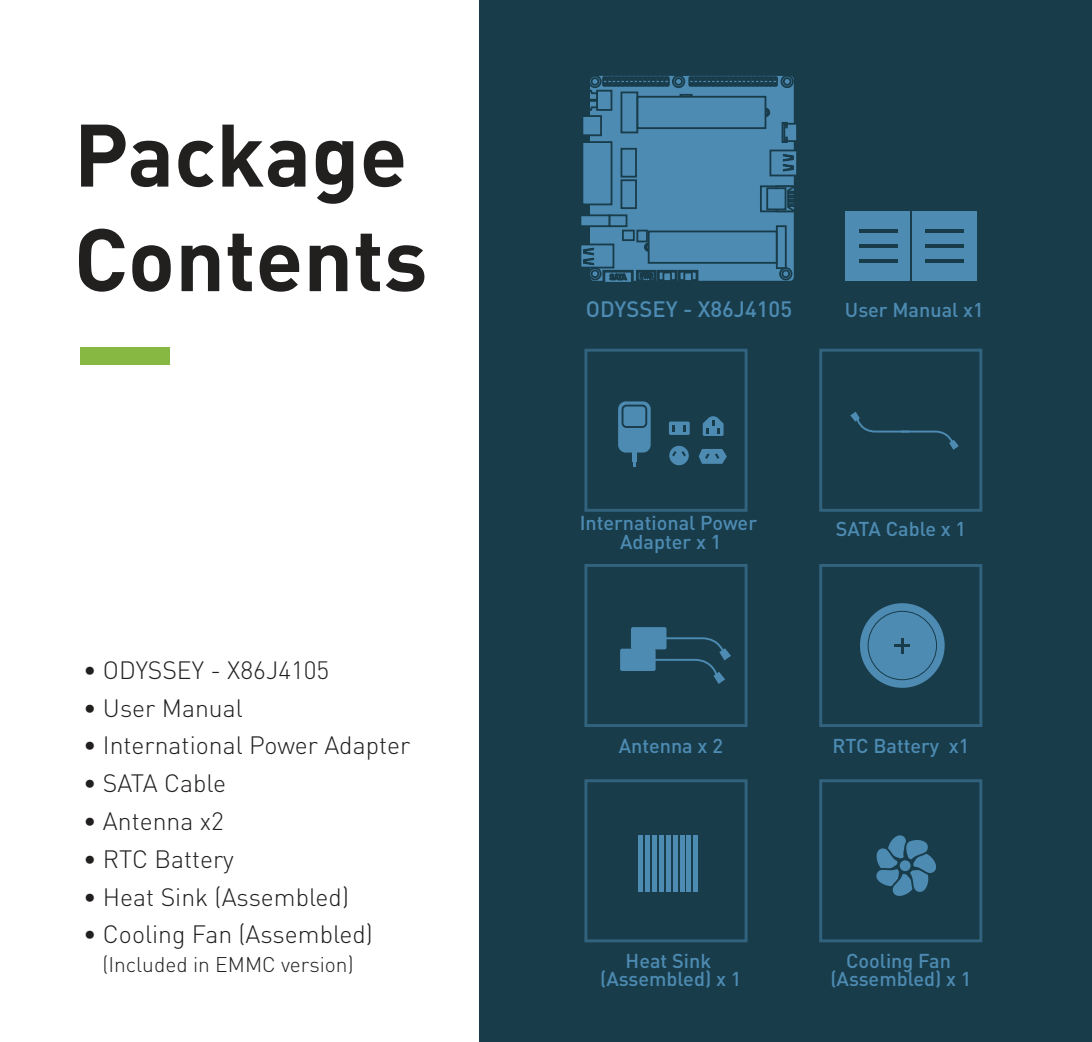
<style>
.page{position:relative;width:1092px;height:1042px;background:#fff}
.page>*{position:absolute;margin:0;border:0;box-sizing:border-box;transform-origin:0 0}
.t1{font:700 87.15px/104.6px "DIN Pro";color:#221f1f}
.t2{font:300 24.85px "DIN Pro";color:#221f1f}
.t3{font:500 22.05px "DIN";color:#4d8bb2}
.t4{font:300 21px "DIN Pro";color:#221f1f}
.t5{font:500 19.95px/18.9px "DIN";color:#4d8bb2;text-align:center}
</style>
<div class="page">
<div style="left:80px;top:347px;width:90px;height:18px;background:#87b942"></div>
<div style="left:479px;top:0;width:612px;height:1042px;background:#193c4b"></div>
<div style="left:631px;top:627px;width:35px;height:22px;background:#4d8bb2;border-radius:2px"></div>
<div style="left:620px;top:649px;width:35px;height:22px;background:#4d8bb2;border-radius:2px"></div>
<svg style="left:654px;top:636px;width:77px;height:48px"></svg>
<svg style="left:850px;top:412px;width:108px;height:38px"></svg>
<div style="left:618px;top:401px;width:32px;height:51px;background:#4d8bb2;border-radius:8px"></div>
<div style="left:621px;top:405px;width:26px;height:23px;border:2px solid #193c4b;border-radius:4px"></div>
<hr style="left:632px;top:451px;width:4px;height:10px;background:#4d8bb2">
<div style="left:669px;top:421px;width:20px;height:14px;background:#4d8bb2;border-radius:2px"></div>
<svg style="left:672px;top:425px;width:2px;height:6px"></svg>
<svg style="left:683px;top:425px;width:2px;height:6px"></svg>
<svg style="left:702px;top:423px;width:21px;height:13px"></svg>
<svg style="left:703px;top:416px;width:20px;height:17px"></svg>
<div style="left:669px;top:446px;width:19px;height:19px;background:#4d8bb2;border-radius:50%"></div>
<svg style="left:672px;top:451px;width:14px;height:5px"></svg>
<svg style="left:698px;top:449px;width:28px;height:15px"></svg>
<div style="left:638px;top:835px;width:5px;height:56px;background:#4d8bb2"></div>
<div style="left:645px;top:835px;width:5px;height:56px;background:#4d8bb2"></div>
<div style="left:652px;top:835px;width:5px;height:56px;background:#4d8bb2"></div>
<div style="left:659px;top:835px;width:5px;height:56px;background:#4d8bb2"></div>
<div style="left:665px;top:835px;width:5px;height:56px;background:#4d8bb2"></div>
<div style="left:672px;top:835px;width:5px;height:56px;background:#4d8bb2"></div>
<div style="left:679px;top:835px;width:5px;height:56px;background:#4d8bb2"></div>
<div style="left:686px;top:835px;width:5px;height:56px;background:#4d8bb2"></div>
<div style="left:693px;top:835px;width:5px;height:56px;background:#4d8bb2"></div>
<svg style="left:876px;top:835px;width:60px;height:61px"></svg>
<div style="left:898px;top:859px;width:13px;height:13px;background:#4d8bb2;border-radius:50%"></div>
<div style="left:897px;top:858px;width:15px;height:15px;border:2px solid #193c4b;border-radius:50%"></div>
<div style="left:589px;top:75px;width:205px;height:207px;background:#4d8bb2;border-radius:5px"></div>
<div style="left:581px;top:115px;width:21px;height:21px;background:#4d8bb2;border:2px solid #193c4b"></div>
<svg style="left:620px;top:130px;width:18px;height:3px"></svg>
<svg style="left:781px;top:130px;width:4px;height:13px"></svg>
<div style="left:783px;top:123px;width:14px;height:19px;background:#4d8bb2;border:2px solid #193c4b"></div>
<svg style="left:785px;top:137px;width:2px;height:6px"></svg>
<div style="left:581px;top:141px;width:31px;height:64px;background:#4d8bb2;border:2px solid #193c4b"></div>
<div style="left:620px;top:148px;width:17px;height:30px;background:#4d8bb2;border:2px solid #193c4b"></div>
<div style="left:769px;top:150px;width:29px;height:26px;background:#4d8bb2;border:2px solid #193c4b"></div>
<div style="left:760px;top:185px;width:35px;height:27px;background:#4d8bb2;border:2px solid #193c4b"></div>
<svg style="left:775px;top:185px;width:11px;height:27px"></svg>
<svg style="left:786px;top:183px;width:9px;height:31px"></svg>
<div style="left:766px;top:187px;width:20px;height:23px;background:#4d8bb2;border:2px solid #193c4b"></div>
<div style="left:775px;top:225px;width:11px;height:44px;background:#4d8bb2;border:2px solid #193c4b"></div>
<div style="left:620px;top:179px;width:17px;height:30px;background:#4d8bb2;border:2px solid #193c4b"></div>
<div style="left:636px;top:270px;width:20px;height:12px;background:#193c4b"></div>
<svg style="left:656px;top:270px;width:21px;height:12px"></svg>
<div style="left:657px;top:271px;width:19px;height:10px;background:#4d8bb2;border:2px solid #193c4b"></div>
<div style="left:662px;top:272px;width:10px;height:10px;background:#4d8bb2;border:2px solid #193c4b"></div>
<svg style="left:677px;top:270px;width:21px;height:12px"></svg>
<svg style="left:678px;top:271px;width:19px;height:10px"></svg>
<div style="left:683px;top:272px;width:9px;height:10px;background:#4d8bb2;border:2px solid #193c4b"></div>
<div style="left:622px;top:230px;width:12px;height:11px;background:#4d8bb2;border:2px solid #193c4b"></div>
<div style="left:636px;top:230px;width:11px;height:12px;background:#4d8bb2;border:2px solid #193c4b"></div>
<div style="left:579px;top:214px;width:31px;height:13px;background:#4d8bb2;border:2px solid #193c4b"></div>
<div style="left:579px;top:243px;width:35px;height:25px;background:#4d8bb2;border:2px solid #193c4b"></div>
<div style="left:602px;top:270px;width:31px;height:15px;background:#193c4b"></div>
<div style="left:603px;top:271px;width:29px;height:13px;background:#4d8bb2;border:2px solid #193c4b"></div>
<div style="left:608px;top:214px;width:19px;height:13px;background:#4d8bb2;border:2px solid #193c4b"></div>
<svg style="left:778px;top:266px;width:15px;height:15px"></svg>
<div style="left:644px;top:242px;width:9px;height:10px;border:2px solid #193c4b;border-radius:50%"></div>
<svg style="left:782px;top:154px;width:12px;height:18px"></svg>
<svg style="left:587px;top:75px;width:207px;height:55px"></svg>
<div style="left:636px;top:96px;width:130px;height:33px;background:#4d8bb2;border:2px solid #193c4b"></div>
<div style="left:647px;top:230px;width:130px;height:34px;background:#4d8bb2;border:2px solid #193c4b"></div>
<svg style="left:638px;top:269px;width:17px;height:13px"></svg>
<svg style="left:582px;top:247px;width:46px;height:35px"></svg>
<div style="left:584px;top:349px;width:163px;height:163px;border:3px solid #4d8bb2"></div>
<div style="left:819px;top:349px;width:163px;height:163px;border:3px solid #4d8bb2"></div>
<div style="left:584px;top:564px;width:163px;height:163px;border:3px solid #4d8bb2"></div>
<div style="left:819px;top:564px;width:163px;height:163px;border:3px solid #4d8bb2"></div>
<div style="left:584px;top:779px;width:163px;height:163px;border:3px solid #4d8bb2"></div>
<div style="left:819px;top:779px;width:163px;height:163px;border:3px solid #4d8bb2"></div>
<div style="left:845px;top:211px;width:65px;height:70px;background:#4d8bb2"></div>
<div style="left:912px;top:211px;width:65px;height:70px;background:#4d8bb2"></div>
<hr style="left:858px;top:230px;width:39px;height:3px;background:#193c4b">
<hr style="left:858px;top:244px;width:39px;height:4px;background:#193c4b">
<hr style="left:858px;top:259px;width:39px;height:4px;background:#193c4b">
<hr style="left:925px;top:230px;width:38px;height:3px;background:#193c4b">
<hr style="left:925px;top:244px;width:38px;height:4px;background:#193c4b">
<hr style="left:925px;top:259px;width:38px;height:4px;background:#193c4b">
<div style="left:859px;top:603px;width:85px;height:85px;background:#4d8bb2;border-radius:50%"></div>
<div style="left:867px;top:611px;width:69px;height:69px;border:1px solid #193c4b;border-radius:50%"></div>
<hr style="left:894px;top:644px;width:16px;height:3px;background:#193c4b">
<hr style="left:900px;top:637px;width:3px;height:16px;background:#193c4b">
<h1 class="t1" style="left:74px;top:111px;width:355px">Package<br>Contents</h1>
<p class="t2" style="left:83px;top:659px;width:248px">• ODYSSEY - X86J4105</p>
<p class="t2" style="left:83px;top:696px;width:161px">• User Manual</p>
<p class="t2" style="left:83px;top:734px;width:328px">• International Power Adapter</p>
<p class="t2" style="left:83px;top:772px;width:144px">• SATA Cable</p>
<p class="t2" style="left:83px;top:810px;width:142px">• Antenna x2</p>
<p class="t2" style="left:83px;top:848px;width:152px">• RTC Battery</p>
<p class="t2" style="left:83px;top:885px;width:267px">• Heat Sink (Assembled)</p>
<p class="t2" style="left:83px;top:923px;width:291px">• Cooling Fan (Assembled)</p>
<p class="t4" style="left:102px;top:955px;width:253px">(Included in EMMC version)</p>
<p class="t3" style="left:586px;top:299px;width:208px">ODYSSEY - X86J4105</p>
<p class="t5" style="left:844px;top:301px;width:140px">User Manual x1</p>
<p class="t5" style="left:579px;top:515px;width:179px">International Power<br>Adapter x 1</p>
<p class="t5" style="left:835px;top:520px;width:132px">SATA Cable x 1</p>
<p class="t5" style="left:618px;top:738px;width:106px">Antenna x 2</p>
<p class="t5" style="left:832px;top:738px;width:138px">RTC Battery x1</p>
<p class="t5" style="left:600px;top:952px;width:143px">Heat Sink (Assembled) x 1</p>
<p class="t5" style="left:830px;top:952px;width:143px">Cooling Fan (Assembled) x 1</p>
</div>
